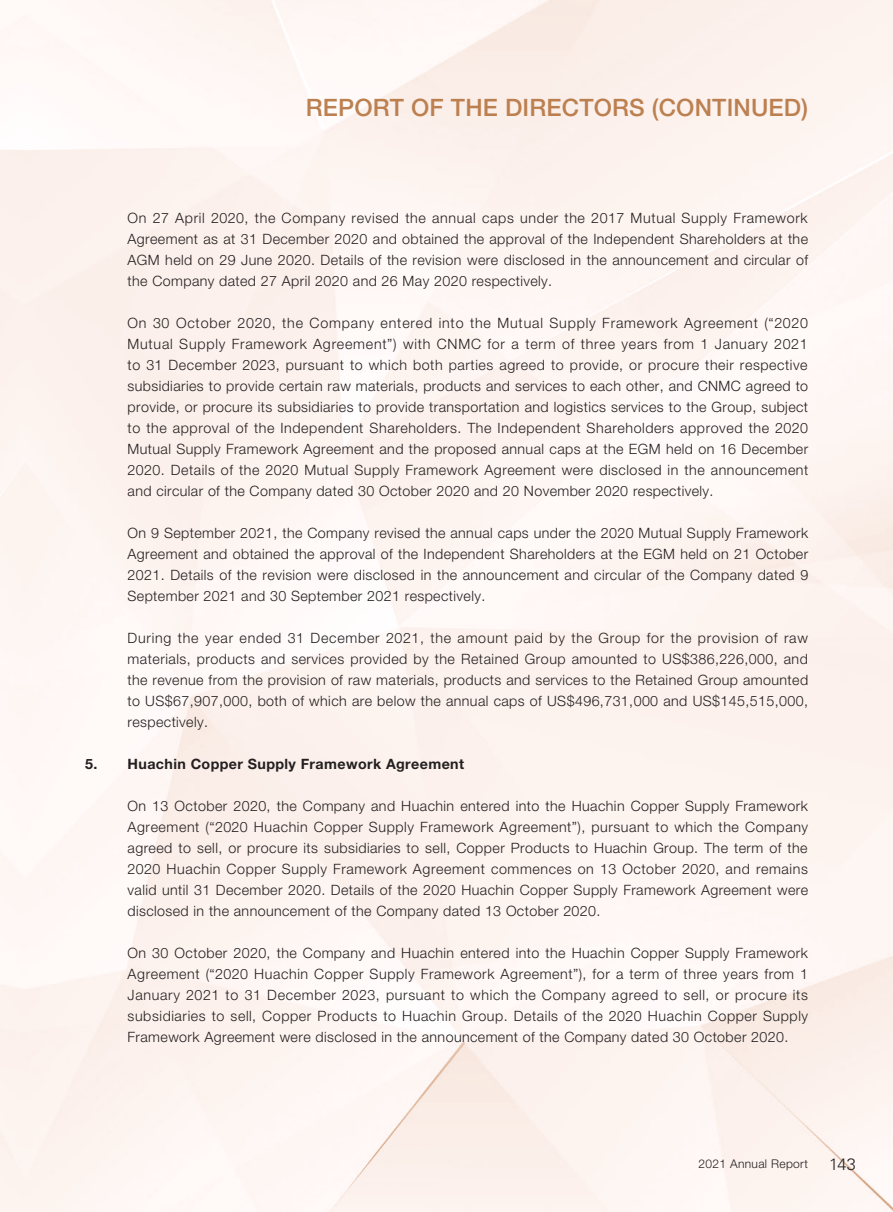
<style>
.page{position:relative;width:893px;height:1212px;background:#fff}
.page>*{position:absolute;margin:0;border:0;box-sizing:border-box;transform-origin:0 0}
.t1{font:500 24px "Helvetica Neue LT Std";letter-spacing:.01em;color:#bc8050}
.t2{font:300 16.5px "Univers LT Std";color:#231f20}
.t3{font:300 14.25px/21px "Helvetica Neue LT Std";letter-spacing:.03em;color:#231f20;text-align:justify}
.t4{font:700 14.25px "Helvetica Neue LT Std";letter-spacing:.03em;color:#231f20}
.t5{font:300 12px "Helvetica Neue LT Std";letter-spacing:.03em;color:#231f20}
</style>
<div class="page">
<h1 class="t1" style="left:306px;top:93px;width:504px">REPORT OF THE DIRECTORS (CONTINUED)</h1>
<p class="t3" style="left:128px;top:207px;width:682px">On 27 April 2020, the Company revised the annual caps under the 2017 Mutual Supply Framework Agreement as at 31 December 2020 and obtained the approval of the Independent Shareholders at the AGM held on 29 June 2020. Details of the revision were disclosed in the announcement and circular of the Company dated 27 April 2020 and 26 May 2020 respectively.</p>
<p class="t3" style="left:128px;top:312px;width:682px">On 30 October 2020, the Company entered into the Mutual Supply Framework Agreement (“2020<br>Mutual Supply Framework Agreement”) with CNMC for a term of three years from 1 January 2021 to 31 December 2023, pursuant to which both parties agreed to provide, or procure their respective subsidiaries to provide certain raw materials, products and services to each other, and CNMC agreed to provide, or procure its subsidiaries to provide transportation and logistics services to the Group, subject to the approval of the Independent Shareholders. The Independent Shareholders approved the 2020<br>Mutual Supply Framework Agreement and the proposed annual caps at the EGM held on 16 December 2020. Details of the 2020 Mutual Supply Framework Agreement were disclosed in the announcement and circular of the Company dated 30 October 2020 and 20 November 2020 respectively.</p>
<p class="t3" style="left:128px;top:522px;width:682px">On 9 September 2021, the Company revised the annual caps under the 2020 Mutual Supply Framework Agreement and obtained the approval of the Independent Shareholders at the EGM held on 21 October 2021. Details of the revision were disclosed in the announcement and circular of the Company dated 9<br>September 2021 and 30 September 2021 respectively.</p>
<p class="t3" style="left:128px;top:627px;width:682px">During the year ended 31 December 2021, the amount paid by the Group for the provision of raw materials, products and services provided by the Retained Group amounted to US$386,226,000, and the revenue from the provision of raw materials, products and services to the Retained Group amounted to US$67,907,000, both of which are below the annual caps of US$496,731,000 and US$145,515,000, respectively.</p>
<p class="t4" style="left:85px;top:755px;width:381px">5. Huachin Copper Supply Framework Agreement</p>
<p class="t3" style="left:128px;top:795px;width:682px">On 13 October 2020, the Company and Huachin entered into the Huachin Copper Supply Framework Agreement (“2020 Huachin Copper Supply Framework Agreement”), pursuant to which the Company agreed to sell, or procure its subsidiaries to sell, Copper Products to Huachin Group. The term of the 2020 Huachin Copper Supply Framework Agreement commences on 13 October 2020, and remains valid until 31 December 2020. Details of the 2020 Huachin Copper Supply Framework Agreement were disclosed in the announcement of the Company dated 13 October 2020.</p>
<p class="t3" style="left:128px;top:942px;width:682px">On 30 October 2020, the Company and Huachin entered into the Huachin Copper Supply Framework Agreement (“2020 Huachin Copper Supply Framework Agreement”), for a term of three years from 1<br>January 2021 to 31 December 2023, pursuant to which the Company agreed to sell, or procure its subsidiaries to sell, Copper Products to Huachin Group. Details of the 2020 Huachin Copper Supply Framework Agreement were disclosed in the announcement of the Company dated 30 October 2020.</p>
<p class="t5" style="left:698px;top:1156px;width:111px">2021 Annual Report</p>
<p class="t2" style="left:829px;top:1154px;width:28px">143</p>
</div>
